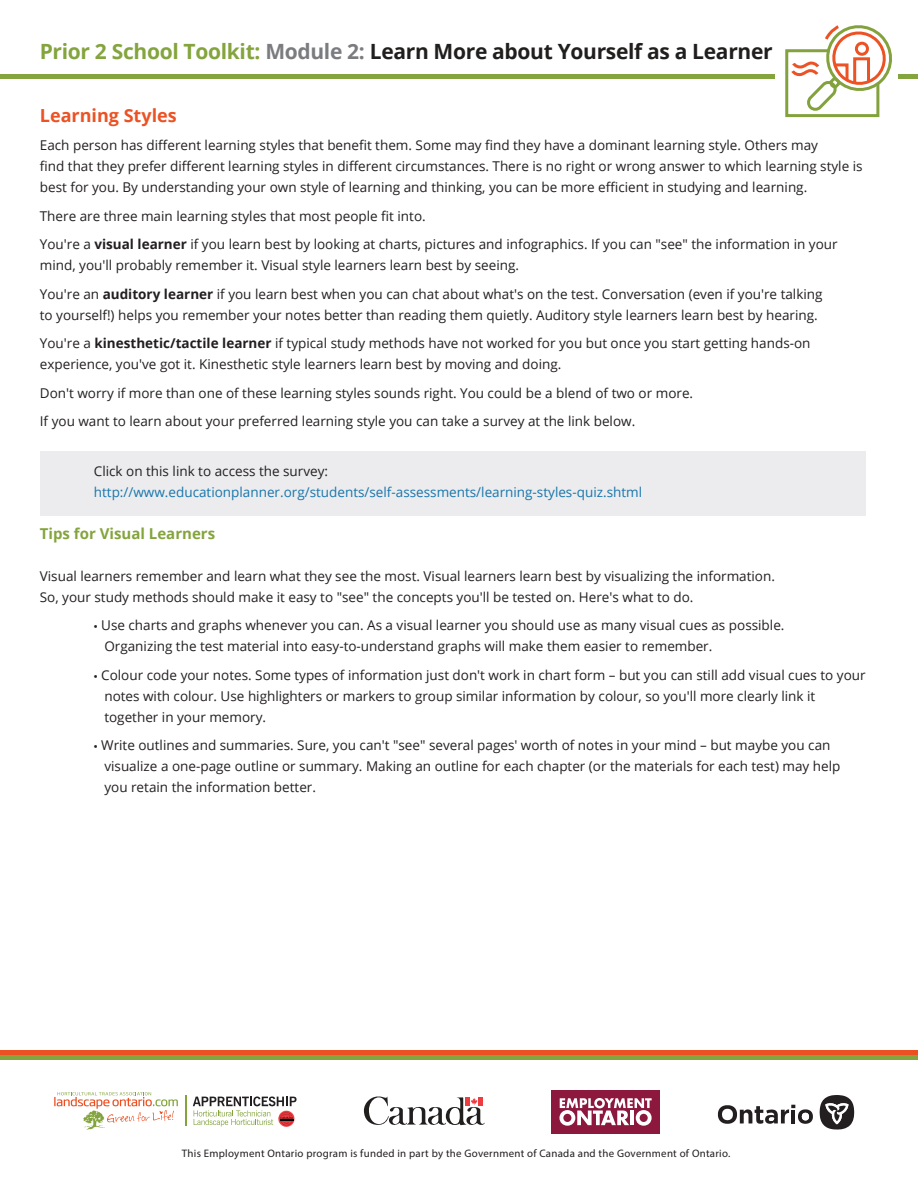
<style>
.page{position:relative;width:918px;height:1188px;background:#fff}
.page>*{position:absolute;margin:0;border:0;box-sizing:border-box;transform-origin:0 0}
.t1{font:700 21px "Open Sans";letter-spacing:-.015em;color:#211e1e}
.t2{font:700 18px "Open Sans";color:#ec5223}
.t3{font:700 15px "Open Sans";color:#84a43d}
.t4{font:13.5px/21px "Open Sans";color:#231f20}
.t5{font:13.5px "Open Sans";color:#1776ac}
.t6{font:10.95px "Myriad Pro";letter-spacing:.025em;color:#211e1e}
.s1{color:#84a43d}
.s2{color:#7a7c7f}
.s3{font-weight:700}
.s4{font-family:"Myriad Pro"}
</style>
<div class="page">
<div style="left:40px;top:452px;width:825px;height:64px;background:#ececee"></div>
<div style="left:0;top:1050px;width:918px;height:6px;background:#ec4f21"></div>
<hr style="left:0;top:1055px;width:918px;height:4px;background:#84a43d">
<div style="left:0;top:74px;width:918px;height:5px;background:#84a43d"></div>
<svg style="left:54px;top:1092px;width:124px;height:38px"></svg>
<svg style="left:193px;top:1096px;width:104px;height:31px"></svg>
<hr style="left:185px;top:1095px;width:1px;height:31px;background:#83a43d">
<div style="left:551px;top:1090px;width:109px;height:43px;background:#8d183e"></div>
<svg style="left:559px;top:1098px;width:93px;height:28px"></svg>
<svg style="left:364px;top:1096px;width:121px;height:30px"></svg>
<svg style="left:718px;top:1105px;width:95px;height:19px"></svg>
<svg style="left:820px;top:1095px;width:34px;height:35px"></svg>
<div style="left:776px;top:69px;width:122px;height:15px;background:#fff"></div>
<div style="left:785px;top:49px;width:94px;height:68px;background:#fff;border:3px solid #83a23d"></div>
<svg style="left:790px;top:25px;width:102px;height:87px"></svg>
<div style="left:855px;top:42px;width:14px;height:14px;border:3px solid #ec5223;border-radius:50%"></div>
<h1 class="t1" style="left:40px;top:36px;width:734px"><span class="s1">Prior 2 School Toolkit:</span> <span class="s2">Module 2:</span> Learn More about Yourself as a Learner</h1>
<h2 class="t2" style="left:40px;top:103px;width:138px">Learning Styles</h2>
<p class="t4" style="left:40px;top:135px;width:824px">Each person has different learning styles that benefit them. Some may find they have a dominant learning style. Others may<br>find that they prefer different learning styles in different circumstances. There is no right or wrong answer to which learning style is best for you. By understanding your own style of learning and thinking, you can be more efficient in studying and learning.</p>
<p class="t4" style="left:40px;top:201px;width:799px;line-height:28.5px">There are three main learning styles that most people fit into.<br>You're a <span class="s3">visual learner</span> if you learn best by looking at charts, pictures and infographics. If you can "see" the information in your</p>
<p class="t4" style="left:40px;top:251px;width:784px;line-height:28.5px">mind, you'll probably remember it. Visual style learners learn best by seeing.<br>You're an <span class="s3">auditory learner</span> if you learn best when you can chat about what's on the test. Conversation (even if you're talking</p>
<p class="t4" style="left:40px;top:300px;width:779px;line-height:28.5px">to yourself!) helps you remember your notes better than reading them quietly. Auditory style learners learn best by hearing.<br>You're a <span class="s3">kinesthetic/tactile learner</span> if typical study methods have not worked for you but once you start getting hands-on</p>
<p class="t4" style="left:40px;top:350px;width:655px;line-height:28.5px">experience, you've got it. Kinesthetic style learners learn best by moving and doing.<br>Don't worry if more than one of these learning styles sounds right. You could be a blend of two or more.<br>If you want to learn about your preferred learning style you can take a survey at the link below.</p>
<p class="t4" style="left:94px;top:460px;width:236px">Click on this link to access the survey:</p>
<p class="t5" style="left:94px;top:483px;width:550px">http://www.educationplanner.org/students/self-assessments/learning-styles-quiz.shtml</p>
<p class="t3" style="left:40px;top:523px;width:177px">Tips for Visual Learners</p>
<p class="t4" style="left:40px;top:565px;width:737px">Visual learners remember and learn what they see the most. Visual learners learn best by visualizing the information.<br>So, your study methods should make it easy to "see" the concepts you'll be tested on. Here's what to do.</p>
<p class="t4" style="left:104px;top:615px;width:682px;text-indent:-11px"><span class="s4">•</span> Use charts and graphs whenever you can. As a visual learner you should use as many visual cues as possible.<br>Organizing the test material into easy-to-understand graphs will make them easier to remember.</p>
<p class="t4" style="left:104px;top:664px;width:763px;text-indent:-11px"><span class="s4">•</span> Colour code your notes. Some types of information just don't work in chart form – but you can still add visual cues to your notes with colour. Use highlighters or markers to group similar information by colour, so you'll more clearly link it together in your memory.</p>
<p class="t4" style="left:104px;top:735px;width:738px;text-indent:-11px"><span class="s4">•</span> Write outlines and summaries. Sure, you can't "see" several pages' worth of notes in your mind – but maybe you can visualize a one-page outline or summary. Making an outline for each chapter (or the materials for each test) may help you retain the information better.</p>
<p class="t6" style="left:182px;top:1146px;width:550px">This Employment Ontario program is funded in part by the Government of Canada and the Government of Ontario.</p>
</div>
